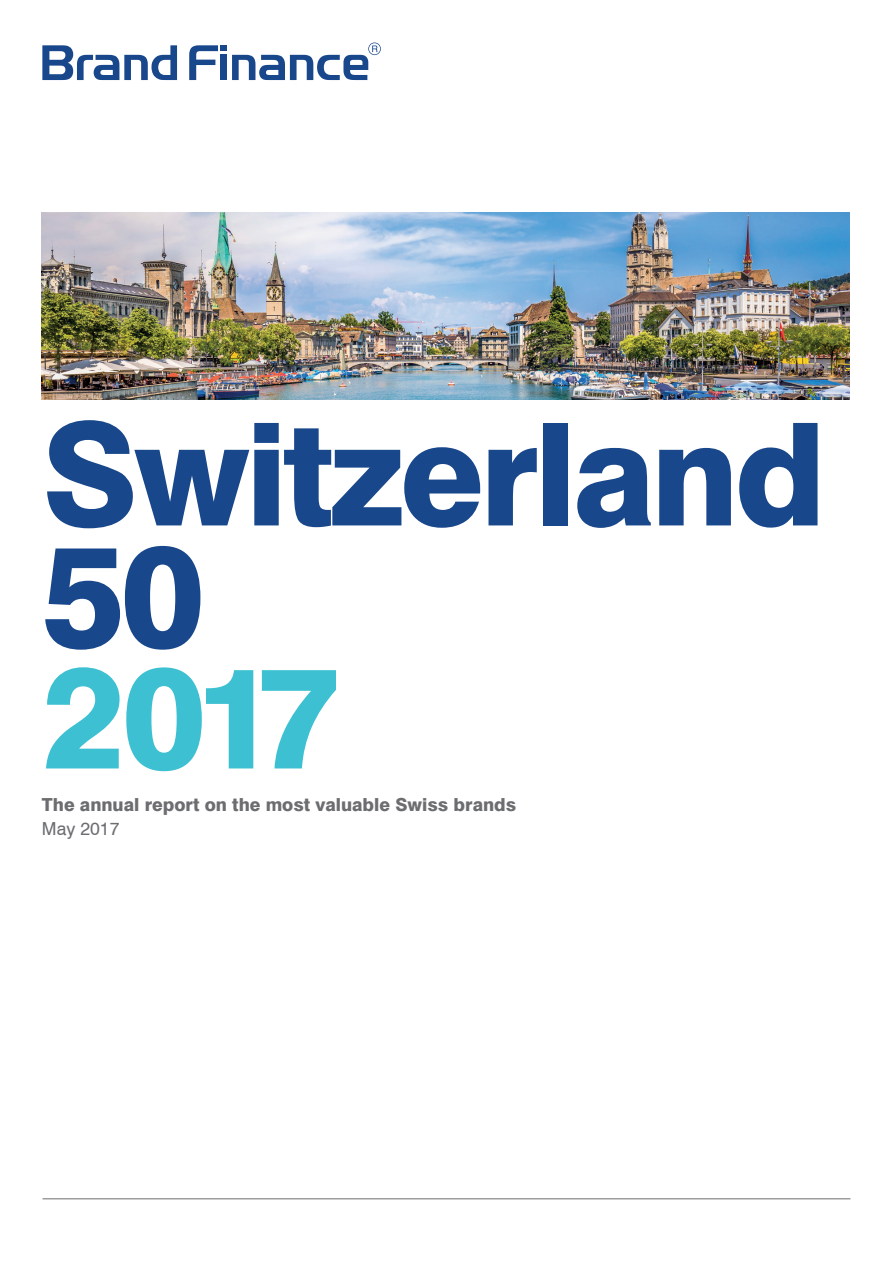
<style>
.page{position:relative;width:893px;height:1263px;background:#fff}
.page>*{position:absolute;margin:0;border:0;box-sizing:border-box;transform-origin:0 0}
.t1{font:800 142.5px/121.5px "Swiss 721 BT";letter-spacing:-.03em;color:#18478b}
.t2{font:800 142.5px "Swiss 721 BT";color:#3dc1d2}
.t3{font:800 18px "Swiss 721 BT";color:#6c6d70}
.t4{font:18px "Swiss 721 BT";color:#6c6d70}
</style>
<div class="page">
<svg style="left:189px;top:45px;width:29px;height:35px"></svg>
<div style="left:220px;top:45px;width:7px;height:6px;background:#18478b"></div>
<div style="left:220px;top:55px;width:7px;height:25px;background:#18478b"></div>
<svg style="left:42px;top:45px;width:135px;height:35px"></svg>
<svg style="left:232px;top:43px;width:149px;height:37px"></svg>
<hr style="left:43px;top:1198px;width:807px;height:1px;background:#6c6d70">
<img style="left:42px;top:213px;width:808px;height:187px">
<p class="t1" style="left:42px;top:413px;width:785px">Switzerland<br>50</p>
<p class="t2" style="left:42px;top:631px;width:301px">2017</p>
<p class="t3" style="left:42px;top:794px;width:476px">The annual report on the most valuable Swiss brands</p>
<p class="t4" style="left:42px;top:818px;width:79px">May 2017</p>
</div>
